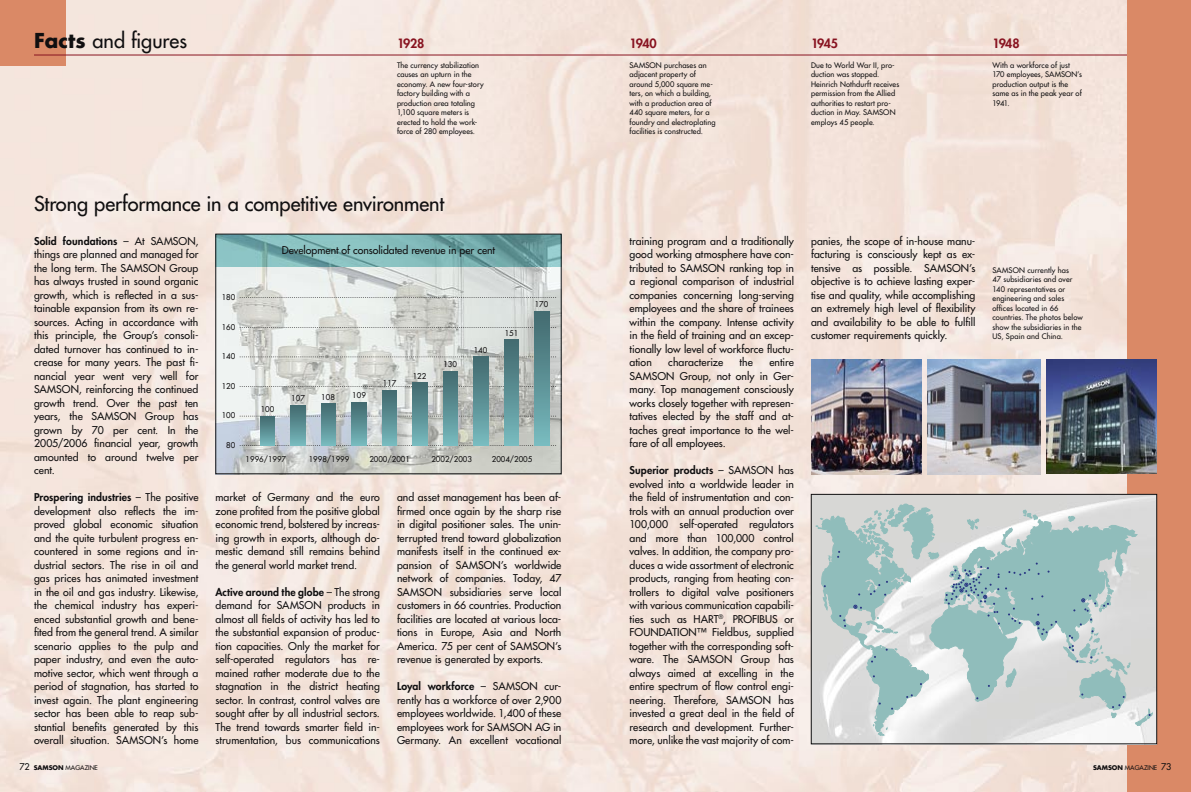
<style>
.page{position:relative;width:1191px;height:792px;background:#fff}
.page>*{position:absolute;margin:0;border:0;box-sizing:border-box;transform-origin:0 0}
.Headline_1{font:20px "Futura";letter-spacing:-.005em;color:#100f10}
.Jahreszahlen{font:800 12.5px "Futura";letter-spacing:-.05em;color:#881320}
.Fließtext_deutsch{font:10.5px/13.5px "Futura";letter-spacing:.005em;color:#100f10;text-align:justify}
.t1{font:7.8px "Futura";color:#100f10}
.Jahrestext{font:7.5px/9.5px "Futura";letter-spacing:.015em;color:#100f10}
.Bildlegende_deutsch{font:7.5px/9.5px "Futura";letter-spacing:.02em;color:#100f10}
.t2{font:6.3px "Futura";color:#100f10}
.s1{font-weight:700}
.s2{font-weight:800}
.s3{font-size:9px}
</style>
<div class="page">
<img style="left:0;top:0;width:1127px;height:792px">
<div style="left:0;top:0;width:66px;height:66px;background:#da8966"></div>
<hr style="left:34px;top:55px;width:1117px;height:1px;background:#881320">
<div style="left:1127px;top:0;width:64px;height:792px;background:#da8966"></div>
<img style="left:217px;top:267px;width:342px;height:205px">
<img style="left:217px;top:236px;width:342px;height:31px">
<svg style="left:240px;top:327px;width:316px;height:1px"></svg>
<svg style="left:240px;top:416px;width:316px;height:1px"></svg>
<svg style="left:240px;top:357px;width:316px;height:1px"></svg>
<svg style="left:240px;top:297px;width:316px;height:1px"></svg>
<svg style="left:240px;top:386px;width:316px;height:1px"></svg>
<svg style="left:240px;top:445px;width:316px;height:1px"></svg>
<svg style="left:290px;top:405px;width:15px;height:41px"></svg>
<svg style="left:260px;top:416px;width:15px;height:30px"></svg>
<svg style="left:321px;top:404px;width:15px;height:42px"></svg>
<svg style="left:351px;top:402px;width:15px;height:44px"></svg>
<svg style="left:382px;top:391px;width:15px;height:55px"></svg>
<svg style="left:412px;top:383px;width:15px;height:63px"></svg>
<svg style="left:443px;top:371px;width:15px;height:75px"></svg>
<svg style="left:474px;top:357px;width:14px;height:89px"></svg>
<svg style="left:504px;top:340px;width:15px;height:106px;background:#5c9196"></svg>
<svg style="left:535px;top:311px;width:14px;height:135px;background:#5c9195"></svg>
<div style="left:215px;top:234px;width:346px;height:240px;border:1px solid #100f10"></div>
<img style="left:811px;top:360px;width:110px;height:114px">
<img style="left:813px;top:496px;width:342px;height:246px">
<div style="left:811px;top:494px;width:346px;height:250px;border:1px solid #100f10"></div>
<img style="left:1046px;top:359px;width:111px;height:115px">
<svg style="left:816px;top:504px;width:336px;height:232px;background:#c1d1d1"></svg>
<img style="left:927px;top:359px;width:113px;height:115px">
<p class="Headline_1" style="left:34px;top:28px;width:154px"><span class="s1">Facts</span> and figures</p>
<p class="Jahreszahlen" style="left:397px;top:35px;width:29px">1928</p>
<p class="Jahreszahlen" style="left:629px;top:35px;width:29px">1940</p>
<p class="Jahreszahlen" style="left:811px;top:35px;width:29px">1945</p>
<p class="Jahreszahlen" style="left:992px;top:35px;width:29px">1948</p>
<p class="Jahrestext" style="left:397px;top:60px;width:88px">The currency stabilization causes an upturn in the economy. A new four-story factory building with a production area totaling<br>1,100 square meters is erected to hold the work&shy;force of 280 employees.</p>
<p class="Jahrestext" style="left:629px;top:60px;width:88px">SAMSON purchases an adjacent property of around 5,000 square me&shy;ters, on which a building, with a production area of<br>440 square meters, for a foundry and electroplating facilities is constructed.</p>
<p class="Jahrestext" style="left:811px;top:60px;width:90px">Due to World War II, pro&shy;duction was stopped.<br>Heinrich Nothdurft receives permission from the Allied authorities to restart pro&shy;duction in May. SAMSON employs 45 people.</p>
<p class="Jahrestext" style="left:992px;top:60px;width:91px">With a workforce of just<br>170 employees, SAMSON’s production output is the same as in the peak year of<br>1941.</p>
<p class="Headline_1" style="left:34px;top:191px;width:411px">Strong performance in a competitive environment</p>
<p class="Fließtext_deutsch" style="left:282px;top:243px;width:215px">Development of consolidated revenue in per cent</p>
<p class="Fließtext_deutsch" style="left:34px;top:234px;width:166px"><span class="s2">Solid foundations</span> – At SAMSON, things are planned and managed for the long term. The SAMSON Group has always trusted in sound organic growth, which is reflected in a sus&shy;tainable expansion from its own re&shy;sources. Acting in accordance with this principle, the Group’s consoli&shy;dated turnover has continued to in&shy;crease for many years. The past fi&shy;nancial year went very well for SAMSON, reinforcing the continued growth trend. Over the past ten years, the SAMSON Group has grown by 70 per cent. In the 2005/2006 financial year, growth amounted to around twelve per cent.</p>
<p class="Fließtext_deutsch" style="left:34px;top:490px;width:166px"><span class="s2">Prospering industries</span> – The positive development also reflects the im&shy;proved global economic situation and the quite turbulent progress en&shy;countered in some regions and in&shy;dustrial sectors. The rise in oil and gas prices has animated investment in the oil and gas industry. Likewise, the chemical industry has experi&shy;enced substantial growth and bene&shy;fited from the general trend. A similar scenario applies to the pulp and paper industry, and even the auto&shy;motive sector, which went through a period of stagnation, has started to invest again. The plant engineering sector has been able to reap sub&shy;stantial benefits generated by this overall situation. SAMSON’s home</p>
<p class="t1" style="left:222px;top:292px;width:15px">180</p>
<p class="t1" style="left:535px;top:299px;width:15px">170</p>
<p class="t1" style="left:222px;top:322px;width:15px">160</p>
<p class="t1" style="left:505px;top:328px;width:15px">151</p>
<p class="t1" style="left:474px;top:345px;width:15px">140</p>
<p class="t1" style="left:222px;top:351px;width:15px">140</p>
<p class="t1" style="left:443px;top:359px;width:15px">130</p>
<p class="t1" style="left:413px;top:371px;width:15px">122</p>
<p class="t1" style="left:383px;top:379px;width:15px">117</p>
<p class="t1" style="left:222px;top:381px;width:15px">120</p>
<p class="t1" style="left:291px;top:393px;width:15px">107</p>
<p class="t1" style="left:321px;top:392px;width:15px">108</p>
<p class="t1" style="left:352px;top:390px;width:15px">109</p>
<p class="t1" style="left:261px;top:404px;width:15px">100</p>
<p class="t1" style="left:222px;top:410px;width:15px">100</p>
<p class="t1" style="left:226px;top:440px;width:11px">80</p>
<p class="t1" style="left:246px;top:454px;width:42px">1996/1997</p>
<p class="t1" style="left:309px;top:454px;width:42px">1998/1999</p>
<p class="t1" style="left:369px;top:454px;width:42px">2000/2001</p>
<p class="t1" style="left:431px;top:454px;width:42px">2002/2003</p>
<p class="t1" style="left:492px;top:454px;width:42px">2004/2005</p>
<p class="Fließtext_deutsch" style="left:215px;top:490px;width:166px">market of Germany and the euro zone profited from the positive global economic trend, bolstered by increas&shy;ing growth in exports, although do&shy;mestic demand still remains behind the general world market trend.</p>
<p class="Fließtext_deutsch" style="left:215px;top:585px;width:166px"><span class="s2">Active around the globe</span> – The strong demand for SAMSON products in almost all fields of activity has led to the substantial expansion of produc&shy;tion capacities. Only the market for self-operated regulators has re&shy;mained rather moderate due to the stagnation in the district heating sector. In contrast, control valves are sought after by all industrial sectors.<br>The trend towards smarter field in&shy;strumentation, bus communications</p>
<p class="Fließtext_deutsch" style="left:397px;top:490px;width:166px">and asset management has been af&shy;firmed once again by the sharp rise in digital positioner sales. The unin&shy;terrupted trend toward globalization manifests itself in the continued ex&shy;pansion of SAMSON’s worldwide network of companies. Today, 47<br>SAMSON subsidiaries serve local customers in 66 countries. Production facilities are located at various loca&shy;tions in Europe, Asia and North America. 75 per cent of SAMSON’s revenue is generated by exports.</p>
<p class="Fließtext_deutsch" style="left:397px;top:679px;width:166px"><span class="s2">Loyal workforce</span> – SAMSON cur&shy;rently has a workforce of over 2,900 employees worldwide. 1,400 of these employees work for SAMSON AG in Germany. An excellent vocational</p>
<p class="Fließtext_deutsch" style="left:629px;top:234px;width:166px">training program and a traditionally good working atmosphere have con&shy;tributed to SAMSON ranking top in a regional comparison of industrial companies concerning long-serving employees and the share of trainees within the company. Intense activity in the field of training and an excep&shy;tionally low level of workforce fluctu&shy;ation</p>
<p class="Fließtext_deutsch" style="left:668px;top:355px;width:57px">characterize</p>
<p class="Fließtext_deutsch" style="left:739px;top:355px;width:15px">the</p>
<p class="Fließtext_deutsch" style="left:629px;top:355px;width:166px;text-indent:140px">entire SAMSON Group, not only in Ger&shy;many. Top management consciously works closely together with represen&shy;tatives elected by the staff and at&shy;taches great importance to the wel&shy;fare of all employees.</p>
<p class="Fließtext_deutsch" style="left:629px;top:463px;width:166px"><span class="s2">Superior products</span> – SAMSON has evolved into a worldwide leader in the field of instrumentation and con&shy;trols with an annual production over 100,000 self-operated regulators and more than 100,000 control valves. In addition, the company pro&shy;duces a wide assortment of electronic products, ranging from heating con&shy;trollers to digital valve positioners with various communication capabili&shy;ties such as HART<sup>®</sup>, PROFIBUS or FOUNDATION™ Fieldbus, supplied together with the corresponding soft&shy;ware. The SAMSON Group has always aimed at excelling in the entire spectrum of flow control engi&shy;neering. Therefore, SAMSON has invested a great deal in the field of research and development. Further&shy;more, unlike the vast majority of com-</p>
<p class="Fließtext_deutsch" style="left:811px;top:234px;width:166px">panies, the scope of in-house manu&shy;facturing is consciously kept as ex&shy;tensive as possible. SAMSON’s objective is to achieve lasting exper&shy;tise and quality, while accomplishing an extremely high level of flexibility and availability to be able to fulfill customer requirements quickly.</p>
<p class="Bildlegende_deutsch" style="left:992px;top:265px;width:92px">SAMSON currently has<br>47 subsidiaries and over<br>140 representatives or engineering and sales offices located in 66 countries. The photos below show the subsidiaries in the<br>US, Spain and China.</p>
<p class="t2" style="left:19px;top:763px;width:80px"><span class="s3">72</span> <span class="s1">SAMSON</span> MAGAZINE</p>
<p class="t2" style="left:1093px;top:763px;width:80px"><span class="s1">SAMSON</span> MAGAZINE <span class="s3">73</span></p>
</div>
